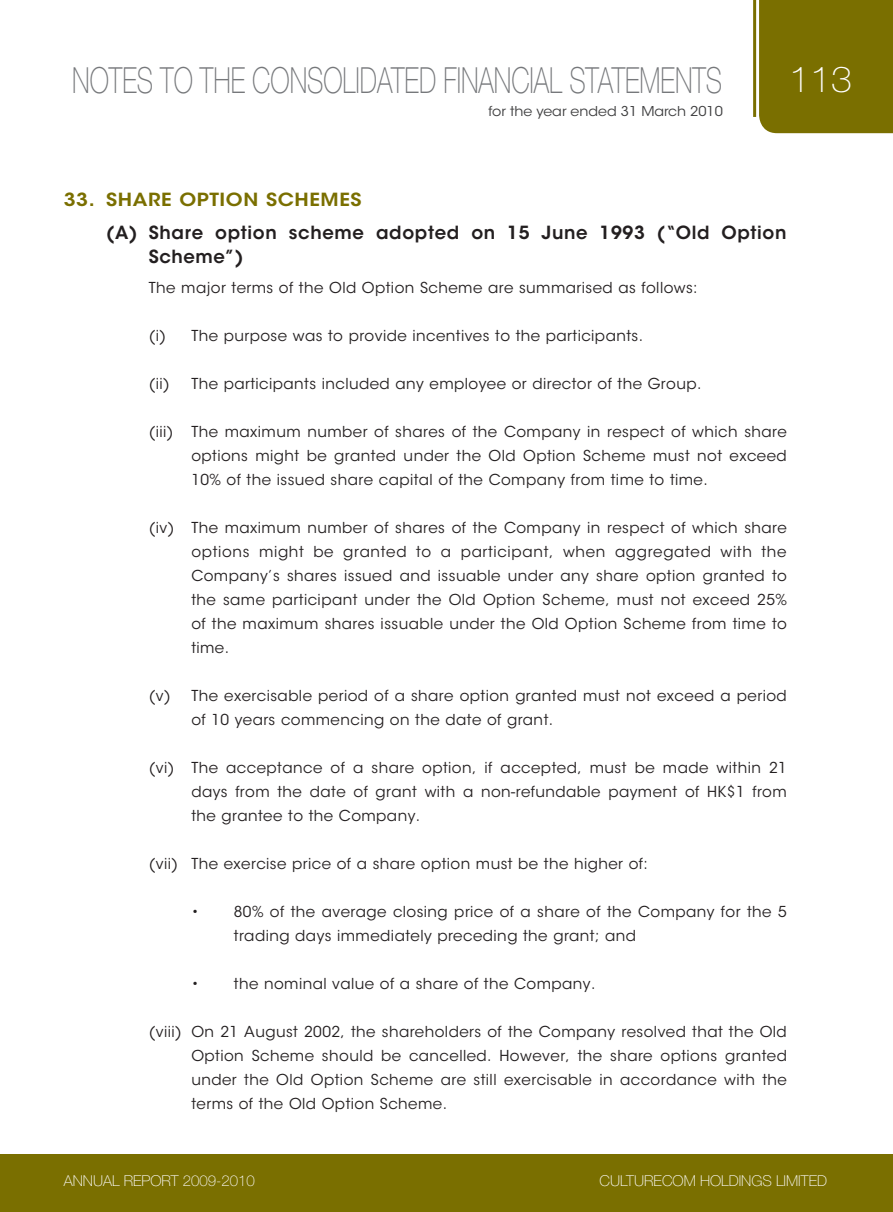
<style>
.page{position:relative;width:893px;height:1212px;background:#fff}
.page>*{position:absolute;margin:0;border:0;box-sizing:border-box;transform-origin:0 0}
.t1{font:100 36px "Helvetica Neue LT Std";color:#76787b;scale:.72 1}
.t2{font:100 36px "Helvetica Neue LT Std";color:#fff;scale:1.05 1}
.t3{font:600 18px/24px "ITC Avant Garde Std";letter-spacing:.035em;color:#231f20}
.t4{font:600 18px "ITC Avant Garde Std";letter-spacing:.03em;color:#7a6f00;scale:1.1 1}
.t5{font:15px/24px "ITC Avant Garde Std";letter-spacing:.03em;color:#231f20;text-align:justify}
.t6{font:100 15px "Helvetica Neue LT Std";color:#fff}
.t7{font:13.5px "ITC Avant Garde Std";color:#3e3e3f;scale:1.05 1}
</style>
<div class="page">
<div style="left:759px;top:0;width:134px;height:133px;background:#7a6f00"></div>
<div style="left:0;top:1154px;width:893px;height:58px;background:#7a6f00"></div>
<hr style="left:753px;top:0;width:3px;height:117px;background:#7a6f00">
<h1 class="t1" style="left:72px;top:59px;width:904px">NOTES TO THE CONSOLIDATED FINANCIAL STATEMENTS</h1>
<h1 class="t2" style="left:789px;top:59px;width:62px">113</h1>
<p class="t7" style="left:489px;top:103px;width:225px">for the year ended 31 March 2010</p>
<p class="t4" style="left:64px;top:188px;width:272px">33. SHARE OPTION SCHEMES</p>
<p class="t3" style="left:149px;top:220px;width:639px;text-indent:-43px">(A) Share option scheme adopted on 15 June 1993 (“Old Option<br>Scheme”)</p>
<p class="t5" style="left:149px;top:276px;width:550px">The major terms of the Old Option Scheme are summarised as follows:</p>
<p class="t5" style="left:149px;top:324px;width:496px">(i) The purpose was to provide incentives to the participants.</p>
<p class="t5" style="left:149px;top:372px;width:554px">(ii) The participants included any employee or director of the Group.</p>
<p class="t5" style="left:191px;top:420px;width:597px;text-indent:-43px">(iii) The maximum number of shares of the Company in respect of which share options might be granted under the Old Option Scheme must not exceed 10% of the issued share capital of the Company from time to time.</p>
<p class="t5" style="left:191px;top:516px;width:597px;text-indent:-43px">(iv) The maximum number of shares of the Company in respect of which share options might be granted to a participant, when aggregated with the Company’s shares issued and issuable under any share option granted to the same participant under the Old Option Scheme, must not exceed 25% of the maximum shares issuable under the Old Option Scheme from time to time.</p>
<p class="t5" style="left:191px;top:684px;width:597px;text-indent:-43px">(v) The exercisable period of a share option granted must not exceed a period of 10 years commencing on the date of grant.</p>
<p class="t5" style="left:191px;top:756px;width:597px;text-indent:-43px">(vi) The acceptance of a share option, if accepted, must be made within 21 days from the date of grant with a non-refundable payment of HK$1 from the grantee to the Company.</p>
<p class="t5" style="left:149px;top:852px;width:501px">(vii) The exercise price of a share option must be the higher of:</p>
<p class="t5" style="left:234px;top:900px;width:554px;text-indent:-43px">• 80% of the average closing price of a share of the Company for the 5 trading days immediately preceding the grant; and</p>
<p class="t5" style="left:191px;top:972px;width:405px">• the nominal value of a share of the Company.</p>
<p class="t5" style="left:191px;top:1020px;width:597px;text-indent:-43px">(viii) On 21 August 2002, the shareholders of the Company resolved that the Old Option Scheme should be cancelled. However, the share options granted under the Old Option Scheme are still exercisable in accordance with the terms of the Old Option Scheme.</p>
<p class="t6" style="left:64px;top:1172px;width:193px">ANNUAL REPORT 2009-2010</p>
<p class="t6" style="left:599px;top:1172px;width:229px">CULTURECOM HOLDINGS LIMITED</p>
</div>
